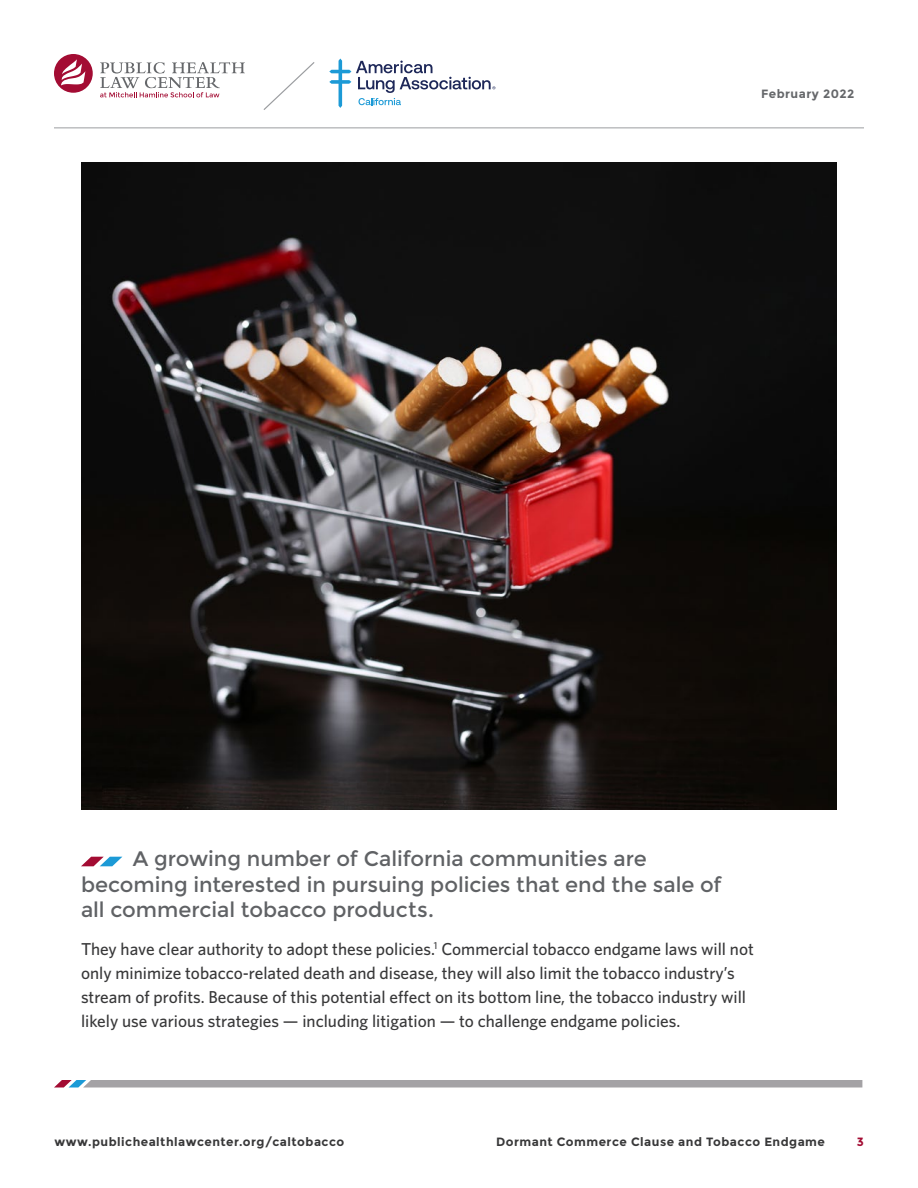
<style>
.page{position:relative;width:918px;height:1188px;background:#fff}
.page>*{position:absolute;margin:0;border:0;box-sizing:border-box;transform-origin:0 0}
.SH_level_1__intro{font:21px/25.5px "Montserrat";letter-spacing:-.005em;color:#606265}
.body{font:500 17.25px/24px "Whitney";color:#383839}
.t1{font:700 12px "Montserrat";letter-spacing:.04em;color:#383839}
.t2{font:700 12px "Montserrat";letter-spacing:.04em;color:#65676a}
.t3{font:700 12px "Montserrat";color:#a30c33}
</style>
<div class="page">
<hr style="left:54px;top:128px;width:810px;height:1px;background:#9b9da0">
<svg style="left:54px;top:1080px;width:808px;height:8px"></svg>
<svg style="left:81px;top:857px;width:41px;height:9px"></svg>
<img style="left:81px;top:162px;width:756px;height:648px">
<svg style="left:263px;top:62px;width:52px;height:48px"></svg>
<svg style="left:54px;top:54px;width:39px;height:39px"></svg>
<svg style="left:100px;top:62px;width:145px;height:35px"></svg>
<svg style="left:329px;top:59px;width:166px;height:49px"></svg>
<p class="t2" style="left:761px;top:86px;width:95px">February 2022</p>
<p class="SH_level_1__intro" style="left:81px;top:846px;width:642px;text-indent:52px">A growing number of California communities are becoming interested in pursuing policies that end the sale of all commercial tobacco products.</p>
<p class="body" style="left:81px;top:936px;width:674px">They have clear authority to adopt these policies.<sup>1</sup> Commercial tobacco endgame laws will not only minimize tobacco-related death and disease, they will also limit the tobacco industry’s stream of profits. Because of this potential effect on its bottom line, the tobacco industry will likely use various strategies — including litigation — to challenge endgame policies.</p>
<p class="t1" style="left:55px;top:1134px;width:291px">www.publichealthlawcenter.org/caltobacco</p>
<p class="t1" style="left:496px;top:1134px;width:330px">Dormant Commerce Clause and Tobacco Endgame</p>
<p class="t3" style="left:857px;top:1134px;width:9px">3</p>
</div>
